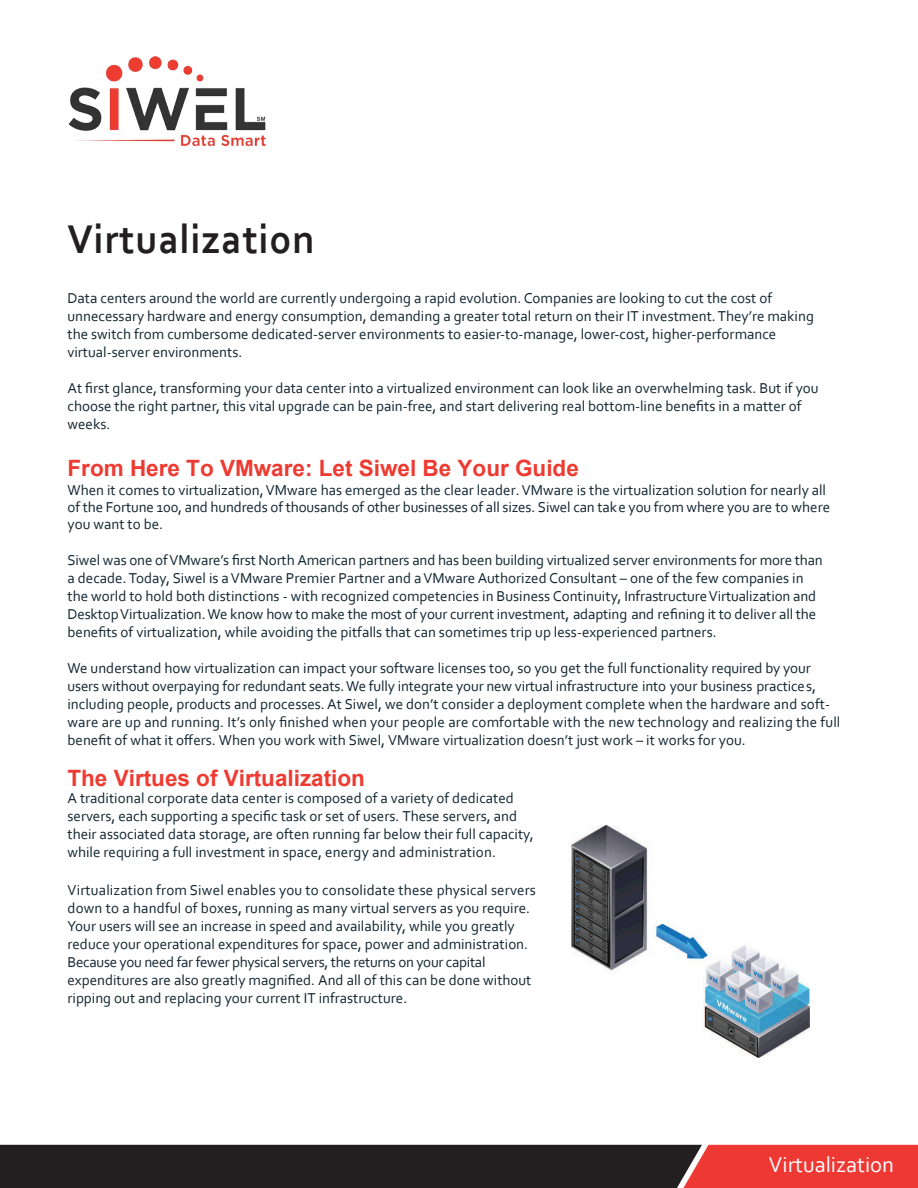
<style>
.page{position:relative;width:918px;height:1188px;background:#fff}
.page>*{position:absolute;margin:0;border:0;box-sizing:border-box;transform-origin:0 0}
.t1{font:700 42px "Corbel";letter-spacing:.025em;color:#231f20;scale:.95 1}
.t2{font:700 22.5px "Arial";color:#ee3b32}
.t3{font:22.5px "Corbel";color:#fff}
.footnotes{font:15px/18px "Corbel";color:#112530}
</style>
<div class="page">
<svg style="left:0;top:1145px;width:918px;height:43px"></svg>
<img style="left:572px;top:826px;width:238px;height:231px">
<img style="left:68px;top:57px;width:198px;height:89px">
<p class="t1" style="left:68px;top:213px;width:262px">Virtualization</p>
<p class="footnotes" style="left:68px;top:289px;width:748px">Data centers around the world are currently undergoing a rapid evolution. Companies are looking to cut the cost of unnecessary hardware and energy consumption, demanding a greater total return on their IT investment. They’re making the switch from cumbersome dedicated-server environments to easier-to-manage, lower-cost, higher-performance virtual-server environments.</p>
<p class="footnotes" style="left:68px;top:379px;width:753px">At first glance, transforming your data center into a virtualized environment can look like an overwhelming task. But if you choose the right partner, this vital upgrade can be pain-free, and start delivering real bottom-line benefits in a matter of weeks.</p>
<p class="t2" style="left:68px;top:453px;width:513px">From Here To VMware: Let Siwel Be Your Guide</p>
<p class="footnotes" style="left:67px;top:481px;width:764px;line-height:17.2px">When it comes to virtualization, VMware has emerged as the clear leader. VMware is the virtualization solution for nearly all of the Fortune 100, and hundreds of thousands of other businesses of all sizes. Siwel can take you from where you are to where you want to be.</p>
<p class="footnotes" style="left:67px;top:551px;width:757px">Siwel was one ofVMware’s first North American partners and has been building virtualized server environments for more than a decade. Today, Siwel is a VMware Premier Partner and a VMware Authorized Consultant – one of the few companies in the world to hold both distinctions - with recognized competencies in Business Continuity, Infrastructure Virtualization and Desktop Virtualization. We know how to make the most of your current investment, adapting and refining it to deliver all the benefits of virtualization, while avoiding the pitfalls that can sometimes trip up less-experienced partners.</p>
<p class="footnotes" style="left:68px;top:659px;width:774px">We understand how virtualization can impact your software licenses too, so you get the full functionality required by your users without overpaying for redundant seats.We fully integrate your new virtual infrastructure into your business practices, including people, products and processes. At Siwel, we don’t consider a deployment complete when the hardware and soft&shy;ware are up and running. It’s only finished when your people are comfortable with the new technology and realizing the full benefit of what it offers. When you work with Siwel, VMware virtualization doesn’t just work – it works for you.</p>
<p class="t2" style="left:68px;top:763px;width:299px">The Virtues of Virtualization</p>
<p class="footnotes" style="left:68px;top:789px;width:468px">A traditional corporate data center is composed of a variety of dedicated servers, each supporting a specific task or set of users. These servers, and their associated data storage, are often running far below their full capacity, while requiring a full investment in space, energy and administration.</p>
<p class="footnotes" style="left:68px;top:880px;width:470px">Virtualization from Siwel enables you to consolidate these physical servers down to a handful of boxes, running as many virtual servers as you require.<br>Your users will see an increase in speed and availability, while you greatly reduce your operational expenditures for space, power and administration.<br>Because you need far fewer physical servers, the returns on your capital expenditures are also greatly magnified. And all of this can be done without ripping out and replacing your current IT infrastructure.</p>
<p class="t3" style="left:769px;top:1151px;width:127px">Virtualization</p>
</div>
